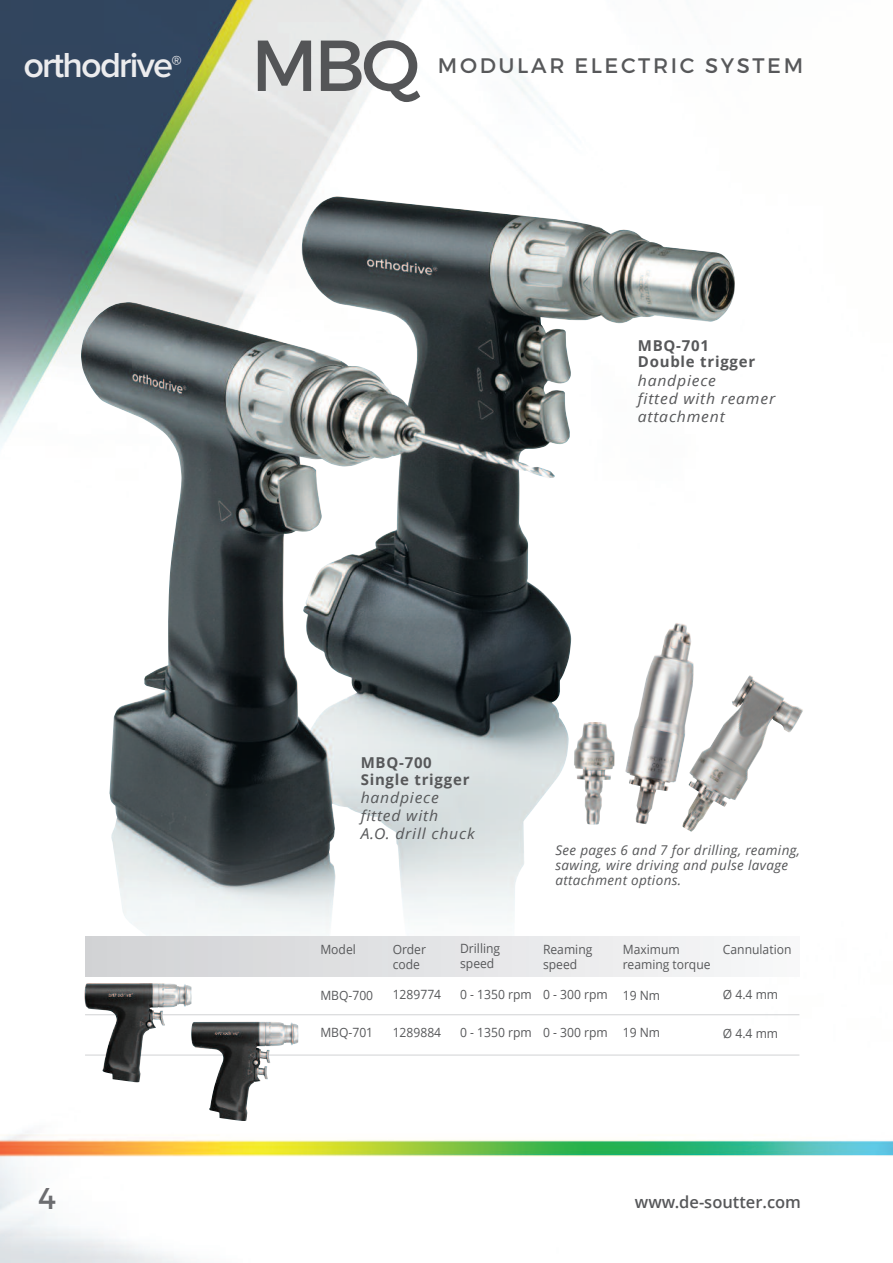
<style>
.page{position:relative;width:893px;height:1263px;background:#fff}
.page>*{position:absolute;margin:0;border:0;box-sizing:border-box;transform-origin:0 0}
.t1{font:72px "Montserrat";color:#545557}
.t2{font:600 36px "Proxima Nova";letter-spacing:-.05em;color:#ececee}
.t3{font:30px "Montserrat";color:#6c6d70}
.t4{font:21px "Montserrat";letter-spacing:.125em;color:#57585a}
.t5{font:600 16.5px "Open Sans";color:#57585a}
.t6{font:italic 15px/18.1px "Open Sans";letter-spacing:.05em;color:#57585a;scale:1.05 1}
.t7{font:700 15px/16.5px "Open Sans";letter-spacing:.05em;color:#57585a}
.t8{font:italic 13.5px/15px "Open Sans";letter-spacing:.025em;color:#57585a}
.t9{font:12.75px/15px "Open Sans";color:#57585a;scale:.95 1}
</style>
<div class="page">
<img style="left:0;top:0;width:893px;height:1263px">
<img style="left:81px;top:196px;width:654px;height:415px">
<div style="left:85px;top:936px;width:714px;height:40px;background:linear-gradient(to right,#d1d2d4,#f8f8f9)"></div>
<hr style="left:85px;top:1055px;width:714px;height:1px;background:#d1d2d4">
<hr style="left:85px;top:1014px;width:714px;height:1px;background:#d1d2d4">
<img style="left:191px;top:1022px;width:107px;height:99px">
<img style="left:625px;top:622px;width:69px;height:202px">
<img style="left:682px;top:675px;width:122px;height:157px">
<img style="left:574px;top:722px;width:41px;height:102px">
<img style="left:84px;top:983px;width:108px;height:99px">
<h2 class="t2" style="left:23px;top:53px;width:160px">orthodrive<sup>®</sup></h2>
<h1 class="t1" style="left:251px;top:38px;width:171px">MBQ</h1>
<h3 class="t4" style="left:438px;top:57px;width:367px">MODULAR ELECTRIC SYSTEM</h3>
<p class="t7" style="left:638px;top:337px;width:119px">MBQ-701<br>Double trigger</p>
<p class="t6" style="left:638px;top:371px;width:132px">handpiece<br>fitted with reamer attachment</p>
<p class="t7" style="left:361px;top:754px;width:110px">MBQ-700<br>Single trigger</p>
<p class="t6" style="left:361px;top:788px;width:110px">handpiece fitted with<br>A.O. drill chuck</p>
<p class="t8" style="left:555px;top:842px;width:246px">See pages 6 and 7 for drilling, reaming, sawing, wire driving and pulse lavage attachment options.</p>
<p class="t9" style="left:320px;top:941px;width:39px">Model</p>
<p class="t9" style="left:320px;top:987px;width:57px">MBQ-700</p>
<p class="t9" style="left:320px;top:1025px;width:57px">MBQ-701</p>
<p class="t9" style="left:393px;top:941px;width:37px">Order code</p>
<p class="t9" style="left:393px;top:987px;width:53px">1289774</p>
<p class="t9" style="left:393px;top:1024px;width:53px">1289884</p>
<p class="t9" style="left:460px;top:941px;width:44px">Drilling speed</p>
<p class="t9" style="left:460px;top:987px;width:77px">0 - 1350 rpm</p>
<p class="t9" style="left:460px;top:1024px;width:77px">0 - 1350 rpm</p>
<p class="t9" style="left:543px;top:941px;width:54px">Reaming speed</p>
<p class="t9" style="left:543px;top:987px;width:70px">0 - 300 rpm</p>
<p class="t9" style="left:543px;top:1024px;width:70px">0 - 300 rpm</p>
<p class="t9" style="left:623px;top:941px;width:94px">Maximum reaming torque</p>
<p class="t9" style="left:623px;top:987px;width:41px">19 Nm</p>
<p class="t9" style="left:623px;top:1024px;width:41px">19 Nm</p>
<p class="t9" style="left:723px;top:941px;width:74px">Cannulation</p>
<p class="t9" style="left:723px;top:987px;width:60px">Ø 4.4 mm</p>
<p class="t9" style="left:723px;top:1025px;width:60px">Ø 4.4 mm</p>
<h3 class="t3" style="left:38px;top:1187px;width:19px">4</h3>
<p class="t5" style="left:635px;top:1190px;width:168px">www.de-soutter.com</p>
</div>
